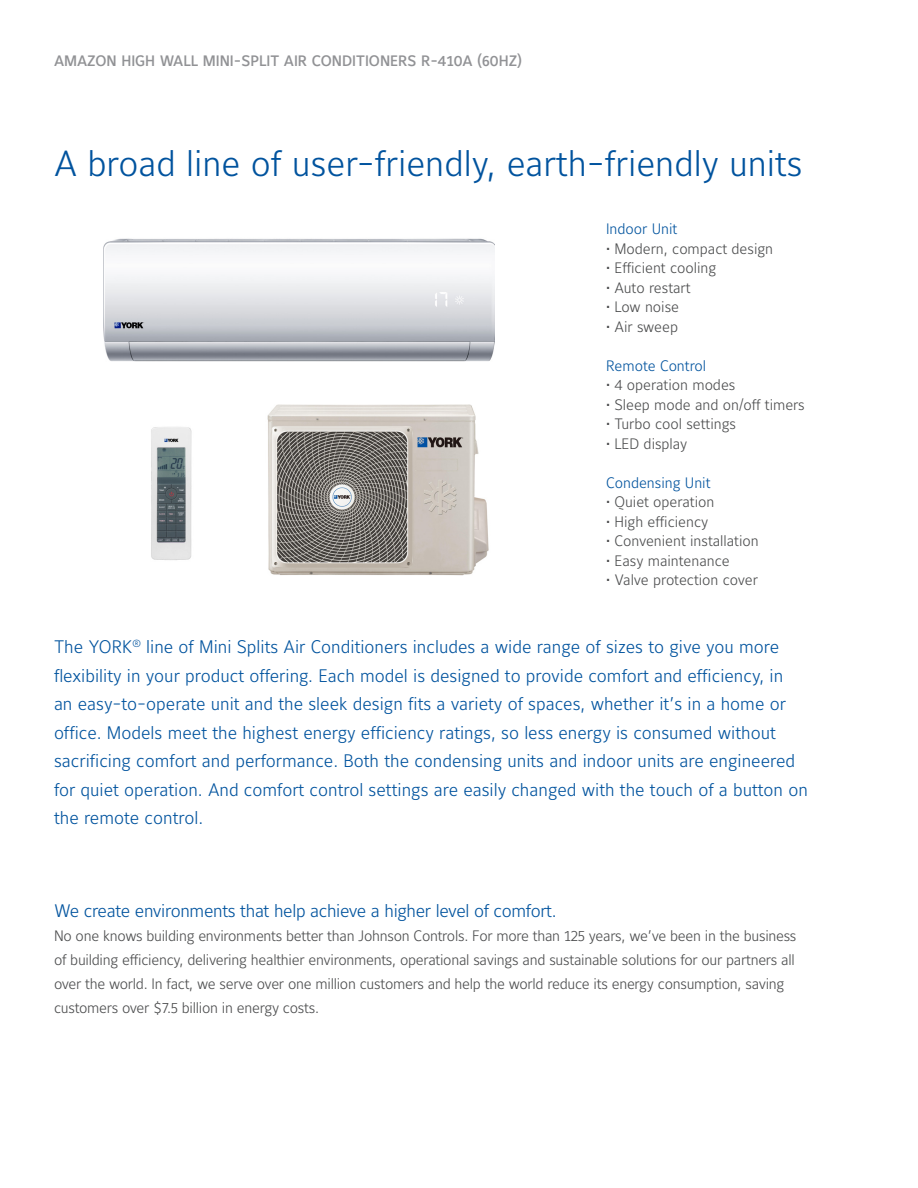
<style>
.page{position:relative;width:918px;height:1188px;background:#fff}
.page>*{position:absolute;margin:0;border:0;box-sizing:border-box;transform-origin:0 0}
.t1{font:36px "Maurea Light Lf";color:#01539e}
.t2{font:18px/28.5px "Maurea Light Lf";color:#01539e}
.t3{font:18px "Maurea Light Lf";letter-spacing:-.02em;color:#01539e}
.t4{font:15px/24px "Maurea Light Lf";letter-spacing:-.02em;color:#4b4c4d}
.t5{font:15px "Maurea Light Lf";color:#4b4c4d}
.t6{font:15px "Maurea Medium Lf";color:#919295}
.t7{font:15px "Maurea Light Lf";color:#01539e}
</style>
<div class="page">
<img style="left:104px;top:238px;width:391px;height:123px">
<img style="left:267px;top:404px;width:222px;height:172px">
<img style="left:151px;top:427px;width:41px;height:133px">
<p class="t6" style="left:54px;top:52px;width:470px">AMAZON HIGH WALL MINI-SPLIT AIR CONDITIONERS R-410A (60HZ)</p>
<p class="t1" style="left:54px;top:143px;width:750px">A broad line of user-friendly, earth-friendly units</p>
<p class="t7" style="left:606px;top:221px;width:73px">Indoor Unit</p>
<p class="t5" style="left:606px;top:240px;width:169px">• Modern, compact design</p>
<p class="t5" style="left:606px;top:260px;width:112px">• Efficient cooling</p>
<p class="t5" style="left:606px;top:279px;width:86px">• Auto restart</p>
<p class="t5" style="left:606px;top:299px;width:74px">• Low noise</p>
<p class="t5" style="left:606px;top:318px;width:73px">• Air sweep</p>
<p class="t7" style="left:606px;top:357px;width:102px">Remote Control</p>
<p class="t5" style="left:606px;top:377px;width:131px">• 4 operation modes</p>
<p class="t5" style="left:606px;top:396px;width:200px">• Sleep mode and on/off timers</p>
<p class="t5" style="left:606px;top:416px;width:131px">• Turbo cool settings</p>
<p class="t5" style="left:606px;top:435px;width:83px">• LED display</p>
<p class="t7" style="left:606px;top:474px;width:106px">Condensing Unit</p>
<p class="t5" style="left:606px;top:494px;width:110px">• Quiet operation</p>
<p class="t5" style="left:606px;top:513px;width:104px">• High efficiency</p>
<p class="t5" style="left:606px;top:533px;width:154px">• Convenient installation</p>
<p class="t5" style="left:606px;top:552px;width:125px">• Easy maintenance</p>
<p class="t5" style="left:606px;top:572px;width:153px">• Valve protection cover</p>
<p class="t2" style="left:54px;top:634px;width:755px">The YORK<sup>®</sup> line of Mini Splits Air Conditioners includes a wide range of sizes to give you more flexibility in your product offering. Each model is designed to provide comfort and efficiency, in<br>an easy-to-operate unit and the sleek design fits a variety of spaces, whether it’s in a home or office. Models meet the highest energy efficiency ratings, so less energy is consumed without sacrificing comfort and performance. Both the condensing units and indoor units are engineered for quiet operation. And comfort control settings are easily changed with the touch of a button on the remote control.</p>
<p class="t3" style="left:54px;top:901px;width:504px">We create environments that help achieve a higher level of comfort.</p>
<p class="t4" style="left:54px;top:925px;width:744px">No one knows building environments better than Johnson Controls. For more than 125 years, we’ve been in the business of building efficiency, delivering healthier environments, operational savings and sustainable solutions for our partners all over the world. In fact, we serve over one million customers and help the world reduce its energy consumption, saving customers over $7.5 billion in energy costs.</p>
</div>
